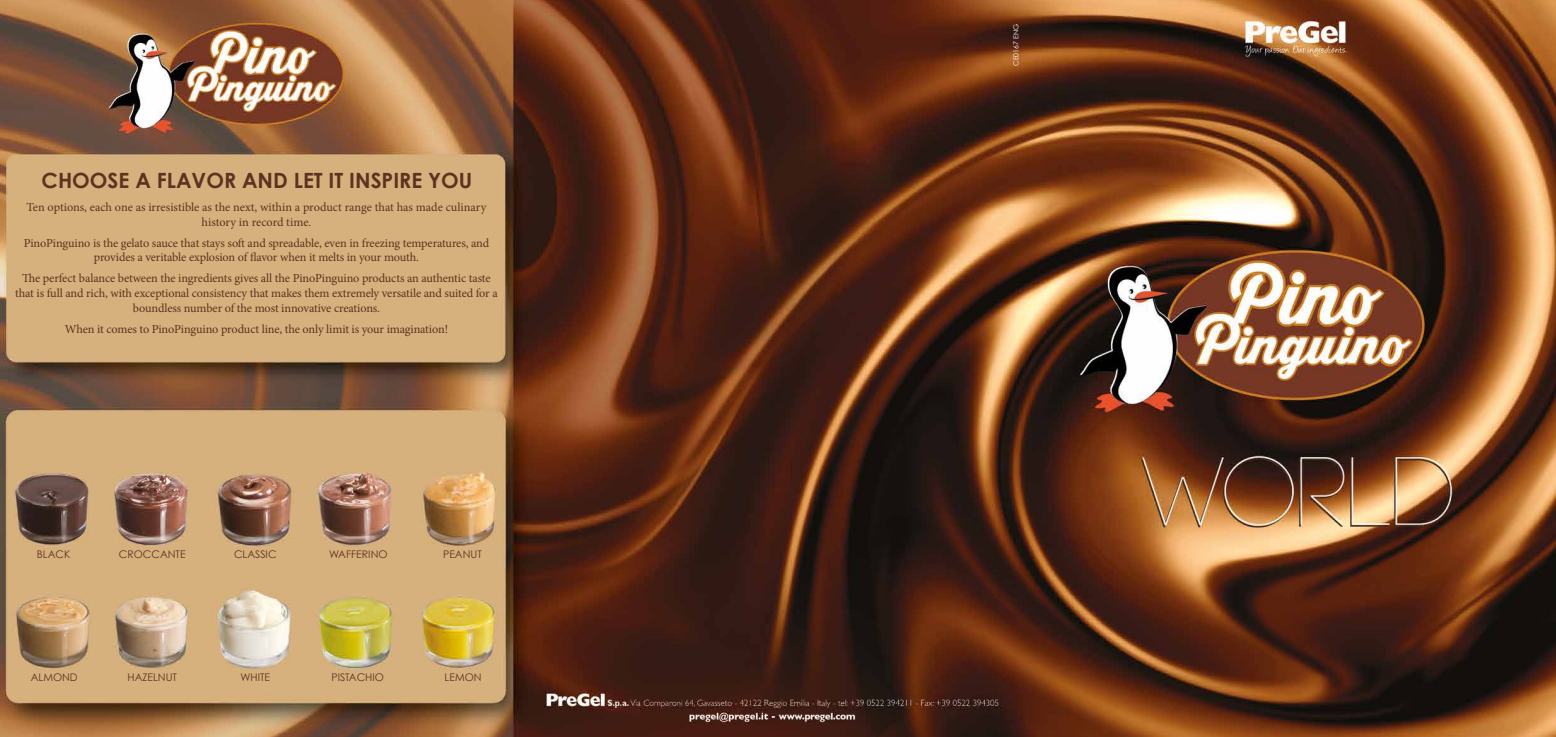
<style>
.page{position:relative;width:1556px;height:737px;background:#fff}
.page>*{position:absolute;margin:0;border:0;box-sizing:border-box;transform-origin:0 0}
.t1{font:700 21px "Century Gothic";color:#5e3220}
.t2{font:12.25px/14.7px "Minion Pro";letter-spacing:-.01em;color:#5e3220;text-align:center}
.t3{font:10.5px "Century Gothic";color:#5e3220}
.t4{font:7px "Century Gothic";color:#fff}
</style>
<div class="page">
<img style="left:0;top:0;width:1555px;height:737px">
<h1 class="t1" style="left:42px;top:167px;width:432px">CHOOSE A FLAVOR AND LET IT INSPIRE YOU</h1>
<p class="t2" style="left:27px;top:200px;width:461px">Ten options, each one as irresistible as the next, within a product range that has made culinary history in record time.</p>
<p class="t2" style="left:24px;top:235px;width:467px">PinoPinguino is the gelato sauce that stays soft and spreadable, even in freezing temperatures, and provides a veritable explosion of flavor when it melts in your mouth.</p>
<p class="t2" style="left:15px;top:271px;width:484px">The perfect balance between the ingredients gives all the PinoPinguino products an authentic taste that is full and rich, with exceptional consistency that makes them extremely versatile and suited for a boundless number of the most innovative creations.</p>
<p class="t2" style="left:65px;top:321px;width:385px">When it comes to PinoPinguino product line, the only limit is your imagination!</p>
<p class="t3" style="left:37px;top:548px;width:35px">BLACK</p>
<p class="t3" style="left:119px;top:548px;width:68px">CROCCANTE</p>
<p class="t3" style="left:31px;top:670px;width:48px">ALMOND</p>
<p class="t3" style="left:127px;top:670px;width:51px">HAZELNUT</p>
<p class="t3" style="left:234px;top:548px;width:44px">CLASSIC</p>
<p class="t3" style="left:240px;top:670px;width:31px">WHITE</p>
<p class="t3" style="left:329px;top:548px;width:60px">WAFFERINO</p>
<p class="t3" style="left:331px;top:670px;width:54px">PISTACHIO</p>
<p class="t3" style="left:443px;top:548px;width:40px">PEANUT</p>
<p class="t3" style="left:444px;top:670px;width:39px">LEMON</p>
<p class="t4" style="left:1011px;top:66px;width:43px;rotate:-90deg">CE0167 ENG</p>
</div>
